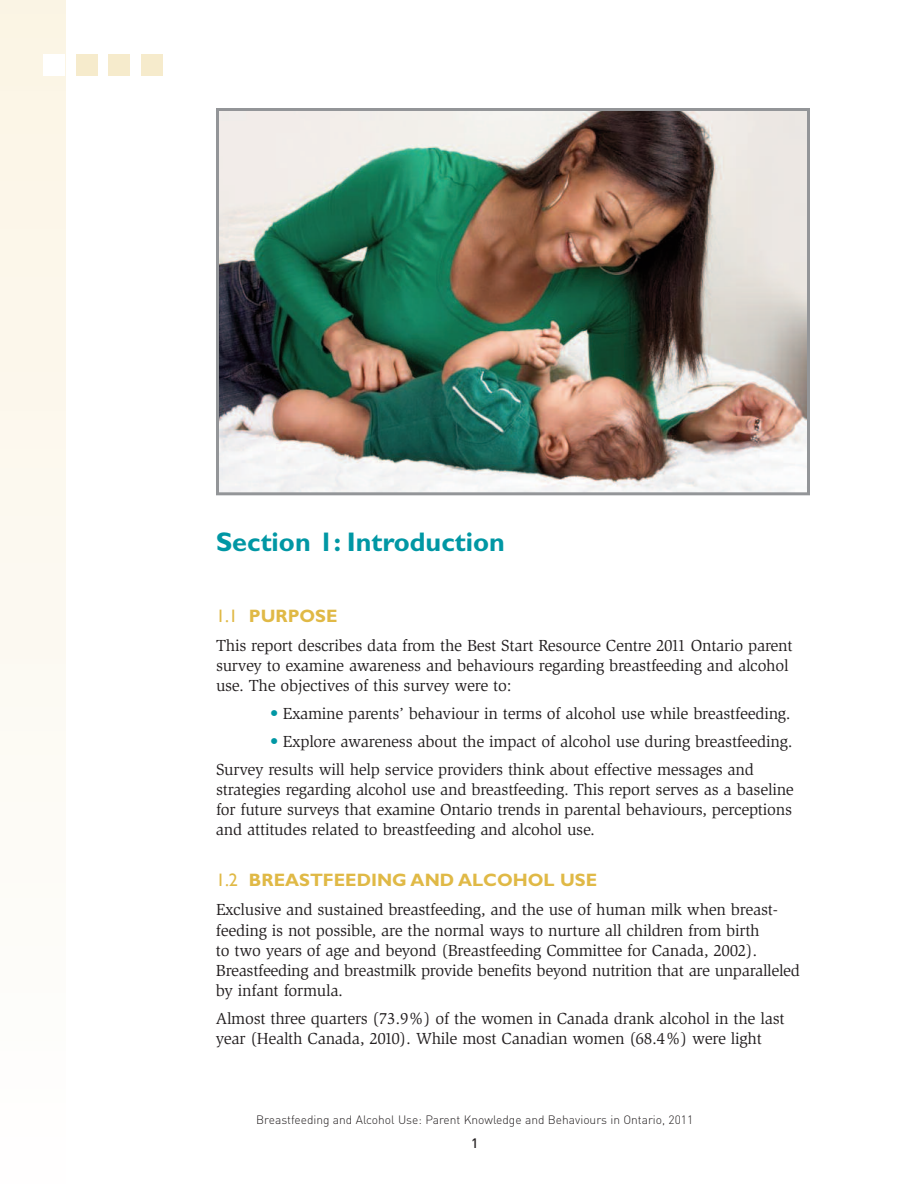
<style>
.page{position:relative;width:918px;height:1188px;background:#fff}
.page>*{position:absolute;margin:0;border:0;box-sizing:border-box;transform-origin:0 0}
.t1{font:700 27px "Gill Sans";color:#0097a4}
.t2{font:700 18px "Gill Sans";color:#e0b946}
.t3{font:16.5px/20.2px "Slimbach";letter-spacing:-.015em;color:#231f20}
.t4{font:500 13.5px "DIN";color:#231f20}
.t5{font:300 12px "DIN";color:#231f20}
.s1{font-weight:400}
.s2{color:#0097a4}
</style>
<div class="page">
<div style="left:0;top:0;width:65px;height:1188px;background:linear-gradient(to right,#fdf9f1,#fdf9f1)"></div>
<div style="left:44px;top:54px;width:21px;height:22px;background:#fff"></div>
<div style="left:76px;top:54px;width:22px;height:22px;background:#f6ebcc"></div>
<div style="left:108px;top:54px;width:22px;height:22px;background:#f6ebcc"></div>
<div style="left:141px;top:54px;width:21px;height:22px;background:#f6ebcc"></div>
<img style="left:220px;top:112px;width:586px;height:379px">
<div style="left:216px;top:108px;width:594px;height:387px;border:3px solid #939598"></div>
<h1 class="t1" style="left:216px;top:532px;width:290px">Section 1: Introduction</h1>
<p class="t2" style="left:216px;top:609px;width:123px"><span class="s1">1.1</span> PURPOSE</p>
<p class="t3" style="left:216px;top:637px;width:578px">This report describes data from the Best Start Resource Centre 2011 Ontario parent survey to examine awareness and behaviours regarding breastfeeding and alcohol use. The objectives of this survey were to:</p>
<p class="t3" style="left:270px;top:705px;width:522px"><span class="s2">•</span> Examine parents’ behaviour in terms of alcohol use while breastfeeding.</p>
<p class="t3" style="left:216px;top:729px;width:578px;line-height:27.8px;text-indent:54px"><span class="s2">•</span> Explore awareness about the impact of alcohol use during breastfeeding.<br>Survey results will help service providers think about effective messages and</p>
<p class="t3" style="left:216px;top:780px;width:579px;text-align:justify">strategies regarding alcohol use and breastfeeding. This report serves as a baseline for future surveys that examine Ontario trends in parental behaviours, perceptions and attitudes related to breastfeeding and alcohol use.</p>
<p class="t2" style="left:216px;top:873px;width:383px"><span class="s1">1.2</span> BREASTFEEDING AND ALCOHOL USE</p>
<p class="t3" style="left:216px;top:901px;width:586px">Exclusive and sustained breastfeeding, and the use of human milk when breast&shy;feeding is not possible, are the normal ways to nurture all children from birth<br>to two years of age and beyond (Breastfeeding Committee for Canada, 2002).<br>Breastfeeding and breastmilk provide benefits beyond nutrition that are unparalleled by infant formula.</p>
<p class="t3" style="left:216px;top:1010px;width:570px">Almost three quarters (73.9%) of the women in Canada drank alcohol in the last year (Health Canada, 2010). While most Canadian women (68.4%) were light</p>
<p class="t5" style="left:256px;top:1113px;width:439px">Breastfeeding and Alcohol Use: Parent Knowledge and Behaviours in Ontario, 2011</p>
<p class="t4" style="left:471px;top:1136px;width:9px">1</p>
</div>
